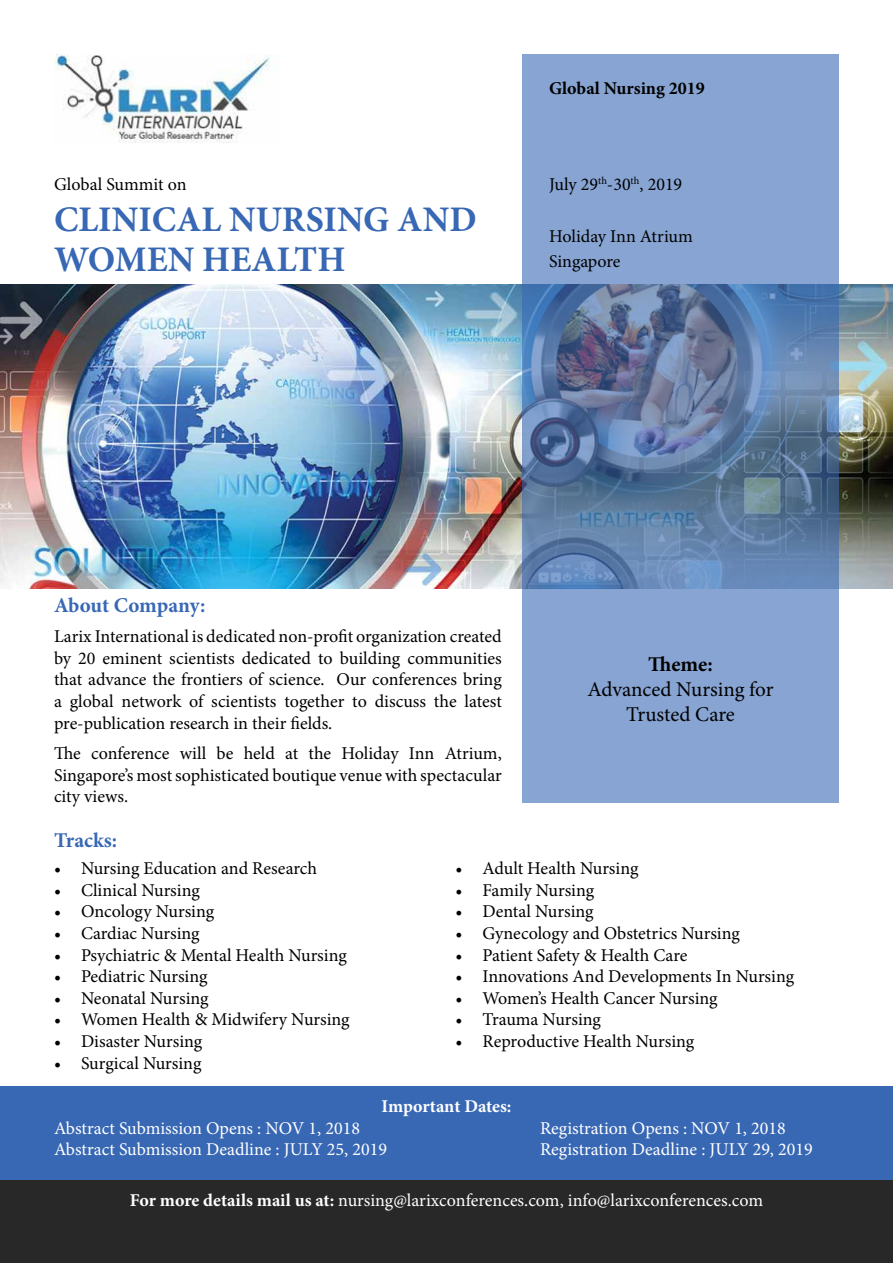
<style>
.page{position:relative;width:893px;height:1263px;background:#fff}
.page>*{position:absolute;margin:0;border:0;box-sizing:border-box;transform-origin:0 0}
.t1{font:700 36px/40.8px "Minion Pro";color:#3868b4}
.t2{font:21px/25.2px "Minion Pro";letter-spacing:-.005em;color:#000;text-align:center}
.t3{font:700 21px "Minion Pro";letter-spacing:-.005em;color:#3868b4}
.t4{font:700 21px "Minion Pro";color:#000}
.t5{font:18px/21.6px "Minion Pro";color:#000;text-align:justify}
.t6{font:18px "Minion Pro";color:#fff}
.t7{font:700 18px "Minion Pro";color:#000}
.t8{font:700 18px "Minion Pro";letter-spacing:-.005em;color:#fff}
.s1{font-weight:700}
</style>
<div class="page">
<img style="left:0;top:285px;width:893px;height:303px">
<svg style="left:522px;top:54px;width:317px;height:748px;background:#7693be"></svg>
<div style="left:0;top:1179px;width:893px;height:84px;background:#292829"></div>
<div style="left:0;top:1086px;width:893px;height:93px;background:#3868b4"></div>
<img style="left:54px;top:54px;width:216px;height:89px">
<p class="t7" style="left:549px;top:76px;width:157px">Global Nursing 2019</p>
<p class="t5" style="left:54px;top:174px;width:134px">Global Summit on</p>
<p class="t5" style="left:549px;top:174px;width:135px">July 29<sup>th</sup>-30<sup>th</sup>, 2019</p>
<p class="t5" style="left:549px;top:223px;width:145px;line-height:25.8px">Holiday Inn Atrium<br>Singapore</p>
<h1 class="t1" style="left:54px;top:198px;width:424px">CLINICAL NURSING AND<br>WOMEN HEALTH</h1>
<p class="t3" style="left:54px;top:590px;width:153px">About Company:</p>
<p class="t5" style="left:54px;top:626px;width:449px">Larix International is dedicated non-profit organization created by 20 eminent scientists dedicated to building communities that advance the frontiers of science. Our conferences bring a global network of scientists together to discuss the latest pre-publication research in their fields.</p>
<p class="t5" style="left:54px;top:743px;width:449px">The conference will be held at the Holiday Inn Atrium, Singapore’s most sophisticated boutique venue with spectacular city views.</p>
<p class="t3" style="left:54px;top:825px;width:65px">Tracks:</p>
<p class="t5" style="left:54px;top:858px;width:264px">• Nursing Education and Research</p>
<p class="t5" style="left:54px;top:879px;width:147px">• Clinical Nursing</p>
<p class="t5" style="left:54px;top:901px;width:162px">• Oncology Nursing</p>
<p class="t5" style="left:54px;top:922px;width:147px">• Cardiac Nursing</p>
<p class="t5" style="left:54px;top:944px;width:294px">• Psychiatric &amp; Mental Health Nursing</p>
<p class="t5" style="left:54px;top:966px;width:155px">• Pediatric Nursing</p>
<p class="t5" style="left:54px;top:987px;width:156px">• Neonatal Nursing</p>
<p class="t5" style="left:54px;top:1009px;width:297px">• Women Health &amp; Midwifery Nursing</p>
<p class="t5" style="left:54px;top:1030px;width:150px">• Disaster Nursing</p>
<p class="t5" style="left:54px;top:1052px;width:149px">• Surgical Nursing</p>
<p class="t4" style="left:648px;top:649px;width:66px">Theme:</p>
<p class="t2" style="left:587px;top:677px;width:188px">Advanced Nursing for<br>Trusted Care</p>
<p class="t5" style="left:455px;top:858px;width:184px">• Adult Health Nursing</p>
<p class="t5" style="left:455px;top:879px;width:140px">• Family Nursing</p>
<p class="t5" style="left:455px;top:901px;width:140px">• Dental Nursing</p>
<p class="t5" style="left:455px;top:922px;width:286px">• Gynecology and Obstetrics Nursing</p>
<p class="t5" style="left:455px;top:944px;width:233px">• Patient Safety &amp; Health Care</p>
<p class="t5" style="left:455px;top:966px;width:340px">• Innovations And Developments In Nursing</p>
<p class="t5" style="left:455px;top:987px;width:264px">• Women’s Health Cancer Nursing</p>
<p class="t5" style="left:455px;top:1009px;width:147px">• Trauma Nursing</p>
<p class="t5" style="left:455px;top:1030px;width:240px">• Reproductive Health Nursing</p>
<p class="t8" style="left:381px;top:1093px;width:131px">Important Dates:</p>
<p class="t6" style="left:54px;top:1116px;width:307px">Abstract Submission Opens : NOV 1, 2018</p>
<p class="t6" style="left:540px;top:1116px;width:247px">Registration Opens : NOV 1, 2018</p>
<p class="t6" style="left:54px;top:1137px;width:334px">Abstract Submission Deadline : JULY 25, 2019</p>
<p class="t6" style="left:540px;top:1137px;width:274px">Registration Deadline : JULY 29, 2019</p>
<p class="t6" style="left:130px;top:1188px;width:635px"><span class="s1">For more details mail us at:</span> nursing@larixconferences.com, info@larixconferences.com</p>
</div>
